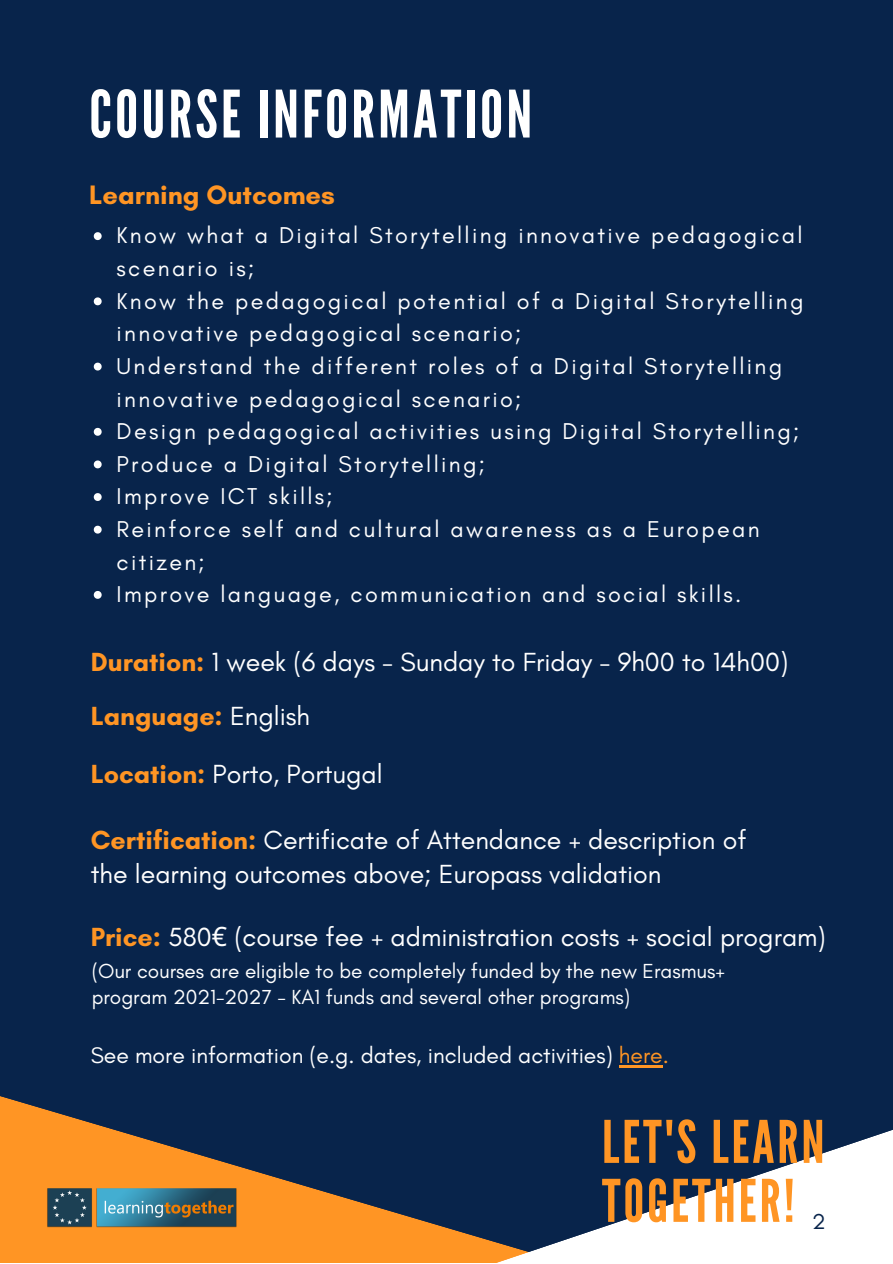
<style>
.page{position:relative;width:893px;height:1264px;background:#fff}
.page>*{position:absolute;margin:0;border:0;box-sizing:border-box;transform-origin:0 0}
.t1{font:65.25px "League Gothic";letter-spacing:.05em;color:#fff}
.t2{font:58.5px/58.9px "League Gothic";letter-spacing:.05em;color:#ff9524}
.t3{font:700 27.15px "Glacial Indifference";color:#ff9524}
.t4{font:26.7px/54.8px "Glacial Indifference";color:#fff}
.t5{font:23.25px/32.5px "Glacial Indifference";letter-spacing:.1em;color:#fff}
.t6{font:22.95px "Glacial Indifference";color:#fff}
.t7{font:22.05px "Glacial Indifference";color:#08244b}
.t8{font:20.7px/25.8px "Glacial Indifference";color:#fff}
.s1{font-weight:700;color:#ff9524}
.s2{font-family:"Noto Sans"}
.s3{color:#ff9524}
</style>
<div class="page">
<div style="left:0;top:0;width:892px;height:1262px;background:#08244b"></div>
<svg style="left:0;top:1065px;width:663px;height:197px"></svg>
<svg style="left:216px;top:1096px;width:676px;height:166px"></svg>
<svg style="left:94px;top:232px;width:8px;height:8px"></svg>
<svg style="left:94px;top:297px;width:8px;height:8px"></svg>
<svg style="left:94px;top:362px;width:8px;height:8px"></svg>
<svg style="left:94px;top:428px;width:8px;height:8px"></svg>
<svg style="left:94px;top:460px;width:8px;height:8px"></svg>
<svg style="left:94px;top:493px;width:8px;height:8px"></svg>
<svg style="left:94px;top:525px;width:8px;height:8px"></svg>
<svg style="left:94px;top:591px;width:8px;height:8px"></svg>
<hr style="left:619px;top:1065px;width:43px;height:2px;background:#ff9524">
<img style="left:43px;top:1181px;width:199px;height:53px">
<h1 class="t1" style="left:89px;top:76px;width:444px">COURSE INFORMATION</h1>
<p class="t3" style="left:89px;top:178px;width:247px">Learning Outcomes</p>
<p class="t5" style="left:116px;top:219px;width:688px">Know what a Digital Storytelling innovative pedagogical scenario is;<br>Know the pedagogical potential of a Digital Storytelling innovative pedagogical scenario;<br>Understand the different roles of a Digital Storytelling innovative pedagogical scenario;<br>Design pedagogical activities using Digital Storytelling; Produce a Digital Storytelling;<br>Improve ICT skills;<br>Reinforce self and cultural awareness as a European citizen;<br>Improve language, communication and social skills.</p>
<p class="t4" style="left:91px;top:633px;width:699px"><span class="s1">Duration:</span> 1 week (6 days - Sunday to Friday - 9h00 to 14h00)<br><span class="s1">Language:</span> English</p>
<p class="t4" style="left:91px;top:746px;width:293px"><span class="s1">Location:</span> Porto, Portugal</p>
<p class="t4" style="left:91px;top:822px;width:657px;line-height:33.8px"><span class="s1">Certification:</span> Certificate of Attendance + description of the learning outcomes above; Europass validation</p>
<p class="t4" style="left:91px;top:909px;width:736px"><span class="s1">Price:</span> 580<span class="s2">€</span> (course fee + administration costs + social program)</p>
<p class="t8" style="left:92px;top:957px;width:634px">(Our courses are eligible to be completely funded by the new Erasmus+ program 2021-2027 - KA1 funds and several other programs)</p>
<p class="t6" style="left:91px;top:1041px;width:579px">See more information (e.g. dates, included activities) <span class="s3">here.</span></p>
<h2 class="t2" style="left:602px;top:1113px;width:224px">LET'S LEARN<br>TOGETHER!</h2>
<p class="t7" style="left:812px;top:1207px;width:15px">2</p>
</div>
